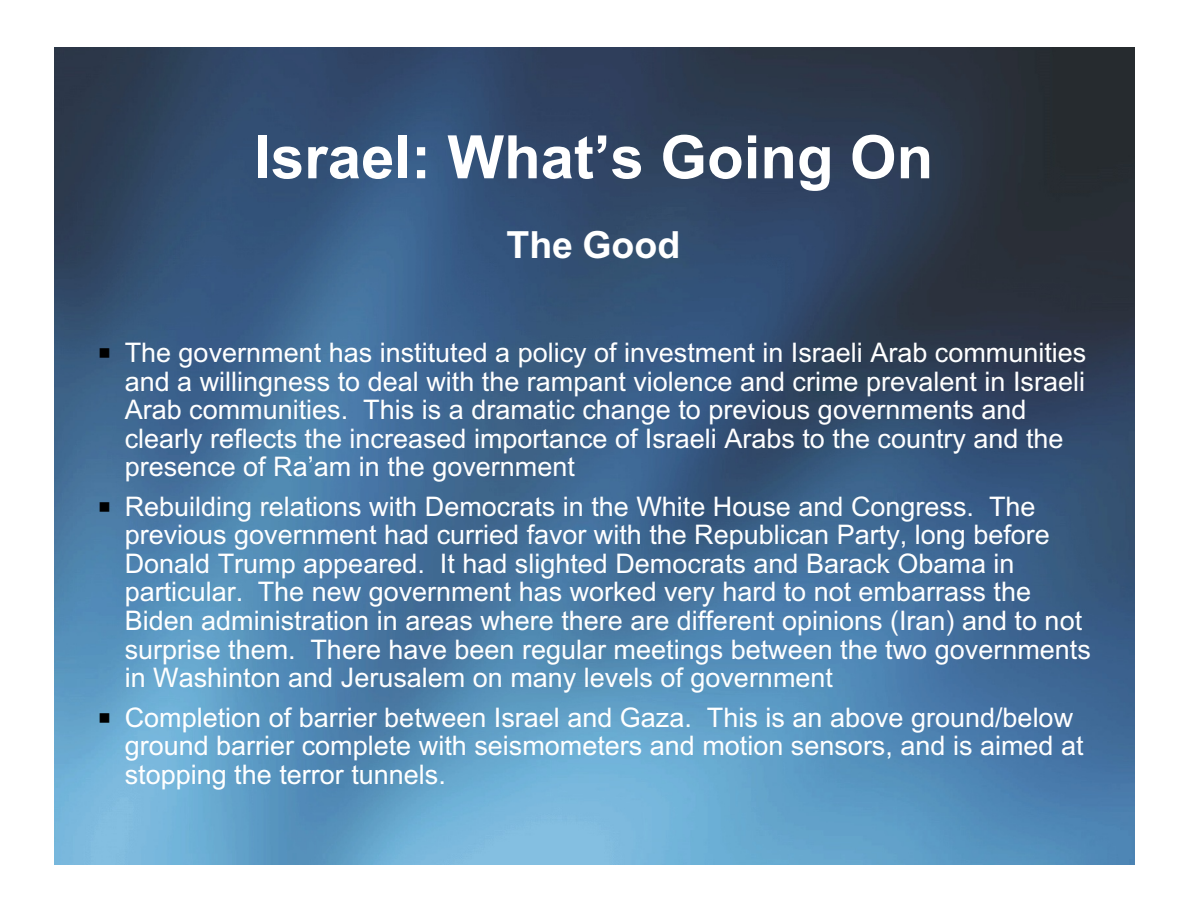
<style>
.page{position:relative;width:1188px;height:918px;background:#fff}
.page>*{position:absolute;margin:0;border:0;box-sizing:border-box;transform-origin:0 0}
.t1{font:700 60px "Arial";color:#fff}
.t2{font:700 37.5px "Arial";color:#fff}
.t3{font:27px/28.5px "Arial";color:#fff}
</style>
<div class="page">
<img style="left:54px;top:47px;width:1080px;height:817px">
<svg style="left:100px;top:348px;width:9px;height:10px"></svg>
<svg style="left:100px;top:502px;width:9px;height:10px"></svg>
<svg style="left:100px;top:713px;width:9px;height:10px"></svg>
<h1 class="t1" style="left:254px;top:135px;width:680px">Israel: What’s Going On</h1>
<h2 class="t2" style="left:507px;top:231px;width:175px">The Good</h2>
<p class="t3" style="left:125px;top:341px;width:963px">The government has instituted a policy of investment in Israeli Arab communities and a willingness to deal with the rampant violence and crime prevalent in Israeli Arab communities. This is a dramatic change to previous governments and clearly reflects the increased importance of Israeli Arabs to the country and the presence of Ra’am in the government</p>
<p class="t3" style="left:125px;top:495px;width:968px">Rebuilding relations with Democrats in the White House and Congress. The previous government had curried favor with the Republican Party, long before Donald Trump appeared. It had slighted Democrats and Barack Obama in particular. The new government has worked very hard to not embarrass the Biden administration in areas where there are different opinions (Iran) and to not surprise them. There have been regular meetings between the two governments in Washinton and Jerusalem on many levels of government</p>
<p class="t3" style="left:125px;top:706px;width:960px">Completion of barrier between Israel and Gaza. This is an above ground/below ground barrier complete with seismometers and motion sensors, and is aimed at stopping the terror tunnels.</p>
</div>
